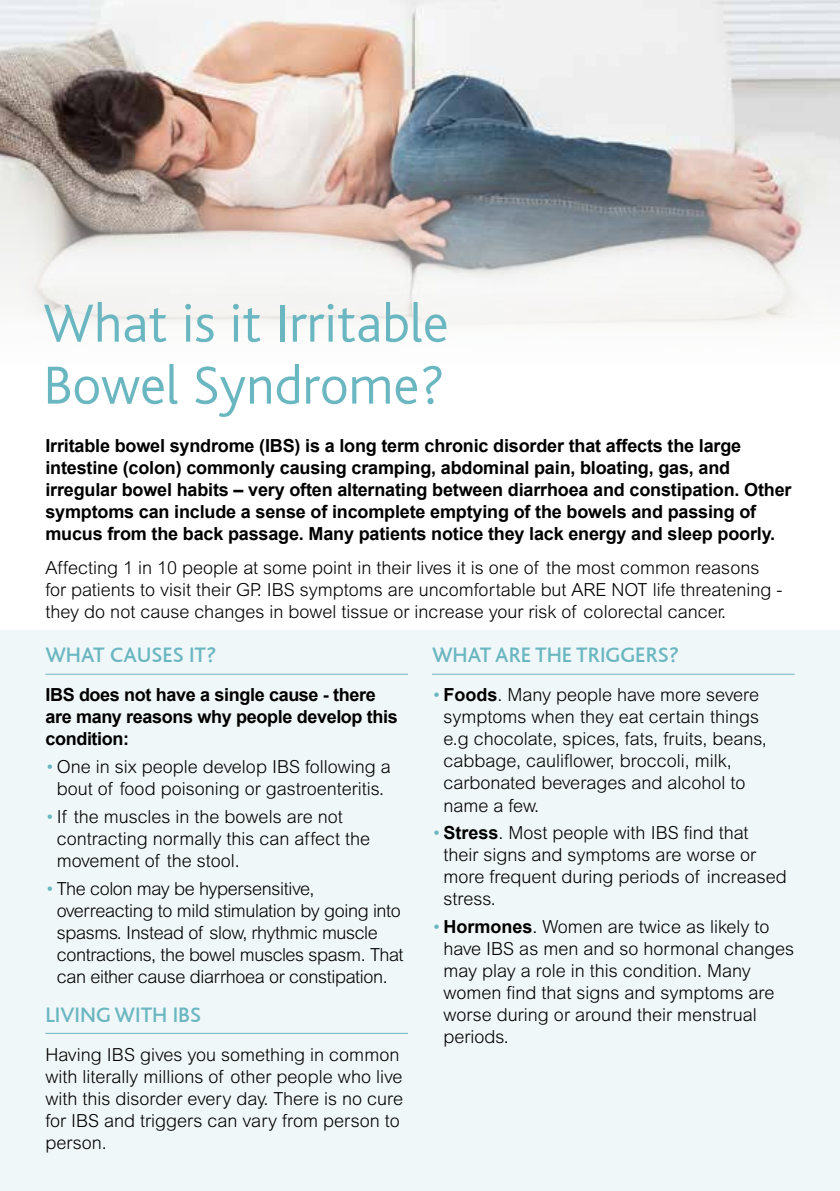
<style>
.page{position:relative;width:840px;height:1191px;background:#fff}
.page>*{position:absolute;margin:0;border:0;box-sizing:border-box;transform-origin:0 0}
.t1{font:300 56px/62px "Bliss";color:#6ab6c1}
.t2{font:500 22px "Bliss";color:#6ab6c1}
.t3{font:300 18px/22px "Arial";color:#000}
.t4{font:700 18px/22px "Arial";letter-spacing:-.01em;color:#000}
.t5{font:300 18px/22px "Arial";letter-spacing:-.02em;color:#000}
.s1{color:#6ab6c1}
.s2{font-weight:700}
</style>
<div class="page">
<div style="left:0;top:631px;width:839px;height:560px;background:#f0f7f8"></div>
<img style="left:0;top:0;width:839px;height:325px">
<hr style="left:45px;top:674px;width:363px;height:1px;background:#6ab6c1">
<hr style="left:45px;top:1033px;width:363px;height:1px;background:#6ab6c1">
<hr style="left:432px;top:674px;width:362px;height:1px;background:#6ab6c1">
<h1 class="t1" style="left:43px;top:293px;width:407px">What is it Irritable<br>Bowel Syndrome?</h1>
<p class="t4" style="left:45px;top:435px;width:747px">Irritable bowel syndrome (IBS) is a long term chronic disorder that affects the large intestine (colon) commonly causing cramping, abdominal pain, bloating, gas, and irregular bowel habits – very often alternating between diarrhoea and constipation. Other symptoms can include a sense of incomplete emptying of the bowels and passing of mucus from the back passage. Many patients notice they lack energy and sleep poorly.</p>
<p class="t3" style="left:45px;top:556px;width:738px">Affecting 1 in 10 people at some point in their lives it is one of the most common reasons for patients to visit their GP. IBS symptoms are uncomfortable but ARE NOT life threatening - they do not cause changes in bowel tissue or increase your risk of colorectal cancer.</p>
<p class="t2" style="left:45px;top:644px;width:172px">WHAT CAUSES IT?</p>
<p class="t4" style="left:45px;top:685px;width:354px">IBS does not have a single cause - there are many reasons why people develop this condition:</p>
<p class="t3" style="left:45px;top:755px;width:347px;text-align:center"><span class="s1">•</span>One in six people develop IBS following a bout of food poisoning or gastroenteritis.</p>
<p class="t3" style="left:57px;top:805px;width:315px;text-indent:-11px"><span class="s1">•</span> If the muscles in the bowels are not contracting normally this can affect the movement of the stool.</p>
<p class="t5" style="left:57px;top:877px;width:348px;text-indent:-11px"><span class="s1">•</span>The colon may be hypersensitive, overreacting to mild stimulation by going into spasms. Instead of slow, rhythmic muscle contractions, the bowel muscles spasm. That can either cause diarrhoea or constipation.</p>
<p class="t2" style="left:45px;top:1003px;width:157px">LIVING WITH IBS</p>
<p class="t3" style="left:45px;top:1043px;width:359px">Having IBS gives you something in common with literally millions of other people who live with this disorder every day. There is no cure for IBS and triggers can vary from person to person.</p>
<p class="t2" style="left:432px;top:644px;width:248px">WHAT ARE THE TRIGGERS?</p>
<p class="t3" style="left:443px;top:684px;width:325px;text-indent:-11px"><span class="s1">•</span><span class="s2">Foods</span>. Many people have more severe symptoms when they eat certain things e.g chocolate, spices, fats, fruits, beans, cabbage, cauliflower, broccoli, milk, carbonated beverages and alcohol to name a few.</p>
<p class="t3" style="left:443px;top:821px;width:345px;text-indent:-11px"><span class="s1">•</span><span class="s2">Stress</span>. Most people with IBS find that their signs and symptoms are worse or more frequent during periods of increased stress.</p>
<p class="t3" style="left:443px;top:915px;width:352px;text-indent:-11px"><span class="s1">•</span><span class="s2">Hormones</span>. Women are twice as likely to have IBS as men and so hormonal changes may play a role in this condition. Many women find that signs and symptoms are worse during or around their menstrual periods.</p>
</div>
